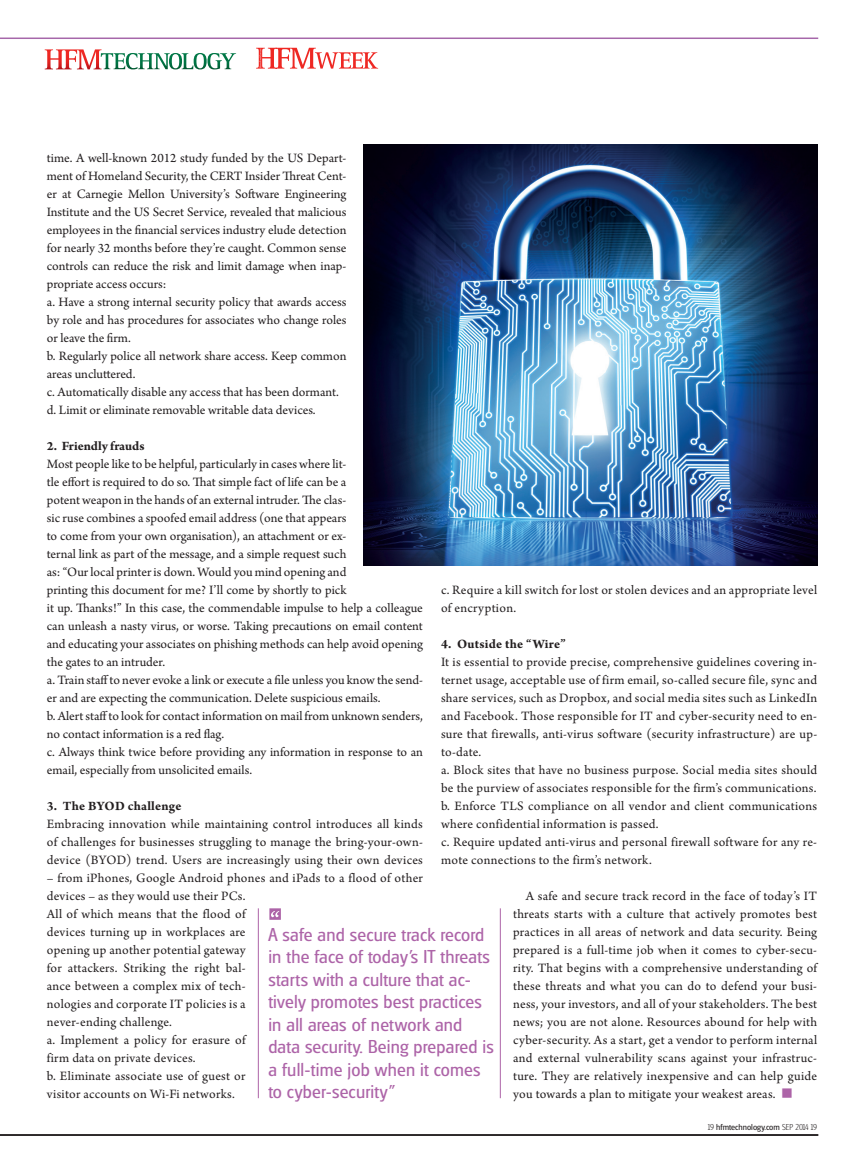
<style>
.page{position:relative;width:864px;height:1161px;background:#fff}
.page>*{position:absolute;margin:0;border:0;box-sizing:border-box;transform-origin:0 0}
.t1{font:19.5px/22.5px "Glasgow";letter-spacing:.01em;color:#ad64a8}
.t2{font:13.5px/18px "Arno Pro";letter-spacing:.005em;color:#231f20}
.t3{font:700 13.5px "Arno Pro";letter-spacing:.015em;color:#231f20}
.t4{font:9px "Glasgow";color:#231f20}
.s1{font-weight:300}
</style>
<div class="page">
<hr style="left:0;top:38px;width:817px;height:1px;background:#a667aa">
<hr style="left:0;top:1134px;width:817px;height:2px;background:#231f20">
<hr style="left:500px;top:908px;width:1px;height:190px;background:#ad64a8">
<hr style="left:258px;top:908px;width:1px;height:190px;background:#ad64a8">
<svg style="left:269px;top:908px;width:12px;height:12px"></svg>
<img style="left:363px;top:144px;width:453px;height:422px">
<svg style="left:256px;top:48px;width:122px;height:21px"></svg>
<svg style="left:45px;top:49px;width:191px;height:20px"></svg>
<p class="t2" style="left:47px;top:150px;width:301px;text-align:justify">time. A well-known 2012 study funded by the US Depart&shy;ment of Homeland Security, the CERT Insider Threat Cent&shy;er at Carnegie Mellon University’s Software Engineering Institute and the US Secret Service, revealed that malicious employees in the financial services industry elude detection for nearly 32 months before they’re caught. Common sense controls can reduce the risk and limit damage when inap&shy;propriate access occurs:</p>
<p class="t2" style="left:47px;top:294px;width:301px;text-align:justify">a. Have a strong internal security policy that awards access by role and has procedures for associates who change roles or leave the firm.</p>
<p class="t2" style="left:47px;top:348px;width:301px">b. Regularly police all network share access. Keep common areas uncluttered.</p>
<p class="t2" style="left:47px;top:384px;width:293px">c. Automatically disable any access that has been dormant.</p>
<p class="t2" style="left:47px;top:402px;width:270px">d. Limit or eliminate removable writable data devices.</p>
<p class="t3" style="left:47px;top:438px;width:99px">2. Friendly frauds</p>
<p class="t2" style="left:47px;top:456px;width:377px">Most people like to be helpful, particularly in cases where lit-<br>tle effort is required to do so. That simple fact of life can be a<br>potent weapon in the hands of an external intruder. The clas-<br>sic ruse combines a spoofed email address (one that appears<br>to come from your own organisation), an attachment or ex-<br>ternal link as part of the message, and a simple request such<br>as: “Our local printer is down. Would you mind opening and<br>printing this document for me? I’ll come by shortly to pick<br>it up. Thanks!” In this case, the commendable impulse to help a colleague can unleash a nasty virus, or worse. Taking precautions on email content and educating your associates on phishing methods can help avoid opening the gates to an intruder.</p>
<p class="t2" style="left:47px;top:672px;width:377px">a. Train staff to never evoke a link or execute a file unless you know the send&shy;er and are expecting the communication. Delete suspicious emails.</p>
<p class="t2" style="left:47px;top:708px;width:377px">b. Alert staff to look for contact information on mail from unknown senders, no contact information is a red flag.</p>
<p class="t2" style="left:47px;top:744px;width:377px">c. Always think twice before providing any information in response to an email, especially from unsolicited emails.</p>
<p class="t3" style="left:47px;top:798px;width:136px">3. The BYOD challenge</p>
<p class="t2" style="left:47px;top:816px;width:377px;text-align:justify">Embracing innovation while maintaining control introduces all kinds of challenges for businesses struggling to manage the bring-your-own&shy;device (BYOD) trend. Users are increasingly using their own devices</p>
<p class="t2" style="left:47px;top:870px;width:377px">– from iPhones, Google Android phones and iPads to a flood of other devices – as they would use their PCs.<br>All of which means that the flood of<br>devices turning up in workplaces are<br>opening up another potential gateway<br>for attackers. Striking the right bal-<br>ance between a complex mix of tech-<br>nologies and corporate IT policies is a<br>never-ending challenge.</p>
<p class="t2" style="left:47px;top:1032px;width:200px">a. Implement a policy for erasure of firm data on private devices.</p>
<p class="t2" style="left:47px;top:1068px;width:200px">b. Eliminate associate use of guest or visitor accounts on Wi-Fi networks.</p>
<p class="t2" style="left:441px;top:582px;width:377px">c. Require a kill switch for lost or stolen devices and an appropriate level of encryption.</p>
<p class="t3" style="left:441px;top:636px;width:126px">4. Outside the “Wire”</p>
<p class="t2" style="left:441px;top:654px;width:377px;text-align:justify">It is essential to provide precise, comprehensive guidelines covering in&shy;ternet usage, acceptable use of firm email, so-called secure file, sync and share services, such as Dropbox, and social media sites such as LinkedIn and Facebook. Those responsible for IT and cyber-security need to en&shy;sure that firewalls, anti-virus software (security infrastructure) are up&shy;to-date.</p>
<p class="t2" style="left:441px;top:762px;width:377px">a. Block sites that have no business purpose. Social media sites should be the purview of associates responsible for the firm’s communications.</p>
<p class="t2" style="left:441px;top:798px;width:377px">b. Enforce TLS compliance on all vendor and client communications where confidential information is passed.</p>
<p class="t2" style="left:441px;top:834px;width:377px">c. Require updated anti-virus and personal firewall software for any re&shy;mote connections to the firm’s network.</p>
<p class="t2" style="left:513px;top:888px;width:305px;text-align:justify;text-indent:13px">A safe and secure track record in the face of today’s IT threats starts with a culture that actively promotes best practices in all areas of network and data security. Being prepared is a full-time job when it comes to cyber-secu&shy;rity. That begins with a comprehensive understanding of these threats and what you can do to defend your busi&shy;ness, your investors, and all of your stakeholders. The best news; you are not alone. Resources abound for help with cyber-security. As a start, get a vendor to perform internal and external vulnerability scans against your infrastruc&shy;ture. They are relatively inexpensive and can help guide you towards a plan to mitigate your weakest areas.</p>
<p class="t4" style="left:707px;top:1122px;width:111px"><span class="s1">19</span> hfmtechnology.com <span class="s1">SEP 2014 19</span></p>
<p class="t1" style="left:268px;top:923px;width:227px">A safe and secure track record in the face of today’s IT threats starts with a culture that ac&shy;tively promotes best practices in all areas of network and data security. Being prepared is a full-time job when it comes to cyber-security”</p>
</div>
